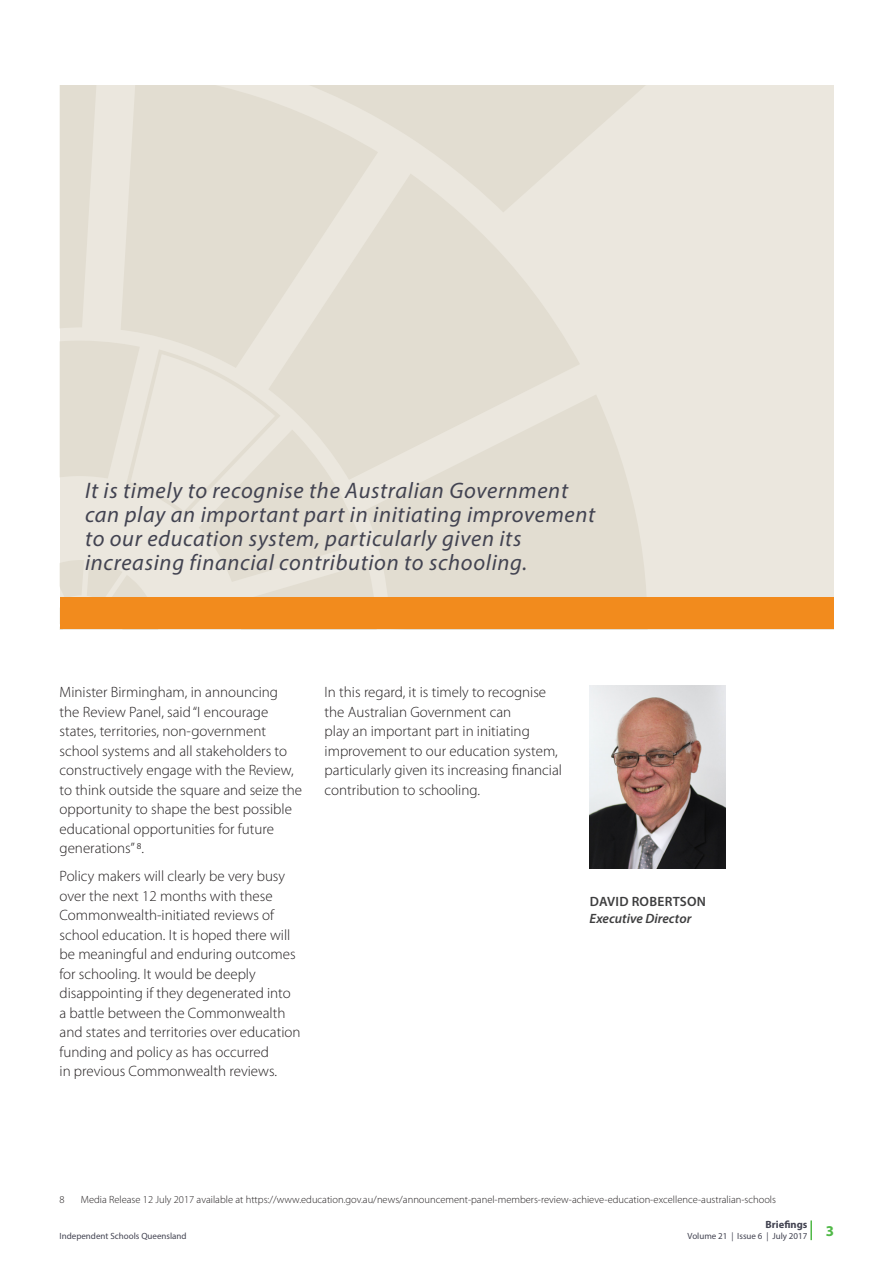
<style>
.page{position:relative;width:893px;height:1263px;background:#fff}
.page>*{position:absolute;margin:0;border:0;box-sizing:border-box;transform-origin:0 0}
.highlight_copy_itali{font:italic 22.5px/24px "Myriad Pro";letter-spacing:.03em;color:#424351}
.Body_copy{font:300 15px/19.5px "Myriad Pro";color:#231f20}
.t1{font:700 15px "Myriad Pro";color:#51b948}
.author_title{font:italic 600 13.5px "Myriad Pro";color:#3e3e3f}
.AUTHOR{font:600 13.5px "Myriad Pro";letter-spacing:.02em;color:#3e3e3f}
.Footnote{font:300 10.5px "Myriad Pro";color:#231f20}
.t2{font:700 10.5px "Myriad Pro";color:#424351}
.t3{font:9px "Myriad Pro";color:#424351}
</style>
<div class="page">
<hr style="left:810px;top:1220px;width:2px;height:20px;background:#51b948">
<img style="left:590px;top:686px;width:136px;height:183px">
<div style="left:60px;top:85px;width:773px;height:544px;background:#ebe7de"></div>
<svg style="left:60px;top:85px;width:305px;height:512px"></svg>
<svg style="left:121px;top:85px;width:186px;height:283px;fill:#e2ddd1"></svg>
<svg style="left:268px;top:174px;width:311px;height:306px;fill:#e2ddd1"></svg>
<svg style="left:365px;top:394px;width:281px;height:203px;fill:#e2ddd1"></svg>
<svg style="left:307px;top:85px;width:338px;height:127px;fill:#e2ddd1"></svg>
<div style="left:60px;top:597px;width:773px;height:32px;background:#f28b1d"></div>
<p class="highlight_copy_itali" style="left:85px;top:478px;width:512px">It is timely to recognise the Australian Government can play an important part in initiating improvement to our education system, particularly given its increasing financial contribution to schooling.</p>
<p class="Body_copy" style="left:60px;top:682px;width:244px">Minister Birmingham, in announcing<br>the Review Panel, said “I encourage states, territories, non-government school systems and all stakeholders to constructively engage with the Review, to think outside the square and seize the opportunity to shape the best possible educational opportunities for future generations” 8.</p>
<p class="Body_copy" style="left:60px;top:866px;width:242px">Policy makers will clearly be very busy over the next 12 months with these Commonwealth-initiated reviews of school education. It is hoped there will be meaningful and enduring outcomes for schooling. It would be deeply disappointing if they degenerated into a battle between the Commonwealth and states and territories over education funding and policy as has occurred<br>in previous Commonwealth reviews.</p>
<p class="Body_copy" style="left:325px;top:682px;width:239px">In this regard, it is timely to recognise the Australian Government can<br>play an important part in initiating improvement to our education system, particularly given its increasing financial contribution to schooling.</p>
<p class="AUTHOR" style="left:590px;top:893px;width:118px">DAVID ROBERTSON</p>
<p class="author_title" style="left:590px;top:909px;width:103px">Executive Director</p>
<p class="Footnote" style="left:60px;top:1193px;width:7px">8</p>
<p class="Footnote" style="left:81px;top:1193px;width:697px">Media Release 12 July 2017 available at https://www.education.gov.au/news/announcement-panel-members-review-achieve-education-excellence-australian-schools</p>
<p class="t2" style="left:766px;top:1218px;width:43px">Briefings</p>
<p class="t3" style="left:60px;top:1230px;width:129px">Independent Schools Queensland</p>
<p class="t3" style="left:688px;top:1230px;width:121px">Volume 21 | Issue 6 | July 2017</p>
<p class="t1" style="left:826px;top:1221px;width:10px">3</p>
</div>
